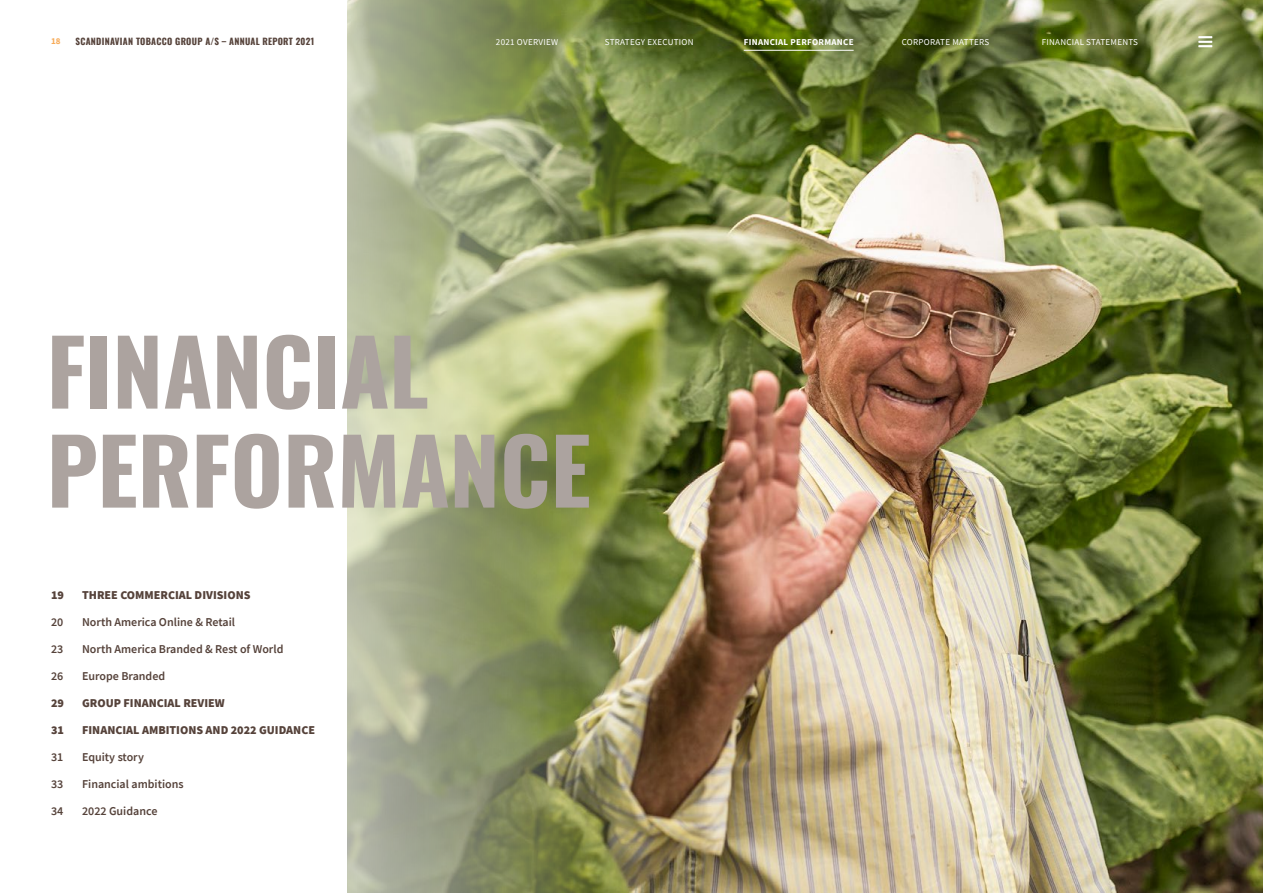
<style>
.page{position:relative;width:1263px;height:893px;background:#fff}
.page>*{position:absolute;margin:0;border:0;box-sizing:border-box;transform-origin:0 0}
.t1{font:700 90px/99px "Oswald";color:#aca39f}
.t2{font:600 12px "Source Sans Pro";color:#55423a}
.t3{font:900 12px "Source Sans Pro";color:#55423a}
.t4{font:9px "Source Sans Pro";letter-spacing:.03em;color:#fff}
.t5{font:700 9px "Oswald";letter-spacing:.03em;color:#55423a}
.t6{font:700 9px "Source Sans Pro";letter-spacing:.03em;color:#fff}
.t7{font:700 9px "Source Sans Pro";color:#f7ab58}
</style>
<div class="page">
<img style="left:792px;top:0;width:471px;height:893px">
<img style="left:347px;top:0;width:445px;height:893px">
<hr style="left:744px;top:50px;width:110px;height:1px;background:#fff">
<svg style="left:1198px;top:36px;width:14px;height:11px"></svg>
<p class="t7" style="left:51px;top:35px;width:11px">18</p>
<p class="t5" style="left:75px;top:34px;width:240px">SCANDINAVIAN TOBACCO GROUP A/S – ANNUAL REPORT 2021</p>
<p class="t4" style="left:496px;top:36px;width:64px">2021 OVERVIEW</p>
<p class="t4" style="left:605px;top:36px;width:90px">STRATEGY EXECUTION</p>
<p class="t6" style="left:744px;top:36px;width:111px">FINANCIAL PERFORMANCE</p>
<p class="t4" style="left:902px;top:36px;width:89px">CORPORATE MATTERS</p>
<p class="t4" style="left:1042px;top:36px;width:98px">FINANCIAL STATEMENTS</p>
<h1 class="t1" style="left:47px;top:314px;width:545px">FINANCIAL<br>PERFORMANCE</h1>
<p class="t3" style="left:51px;top:587px;width:14px">19</p>
<p class="t2" style="left:51px;top:614px;width:14px">20</p>
<p class="t2" style="left:51px;top:641px;width:14px">23</p>
<p class="t2" style="left:51px;top:668px;width:14px">26</p>
<p class="t3" style="left:51px;top:695px;width:14px">29</p>
<p class="t3" style="left:51px;top:722px;width:14px">31</p>
<p class="t2" style="left:51px;top:749px;width:14px">31</p>
<p class="t2" style="left:51px;top:776px;width:14px">33</p>
<p class="t2" style="left:51px;top:803px;width:14px">34</p>
<p class="t3" style="left:82px;top:587px;width:170px">THREE COMMERCIAL DIVISIONS</p>
<p class="t2" style="left:82px;top:614px;width:154px">North America Online &amp; Retail</p>
<p class="t2" style="left:82px;top:641px;width:203px">North America Branded &amp; Rest of World</p>
<p class="t2" style="left:82px;top:668px;width:85px">Europe Branded</p>
<p class="t3" style="left:82px;top:695px;width:144px">GROUP FINANCIAL REVIEW</p>
<p class="t3" style="left:82px;top:722px;width:234px">FINANCIAL AMBITIONS AND 2022 GUIDANCE</p>
<p class="t2" style="left:82px;top:749px;width:63px">Equity story</p>
<p class="t2" style="left:82px;top:776px;width:103px">Financial ambitions</p>
<p class="t2" style="left:82px;top:803px;width:77px">2022 Guidance</p>
</div>
